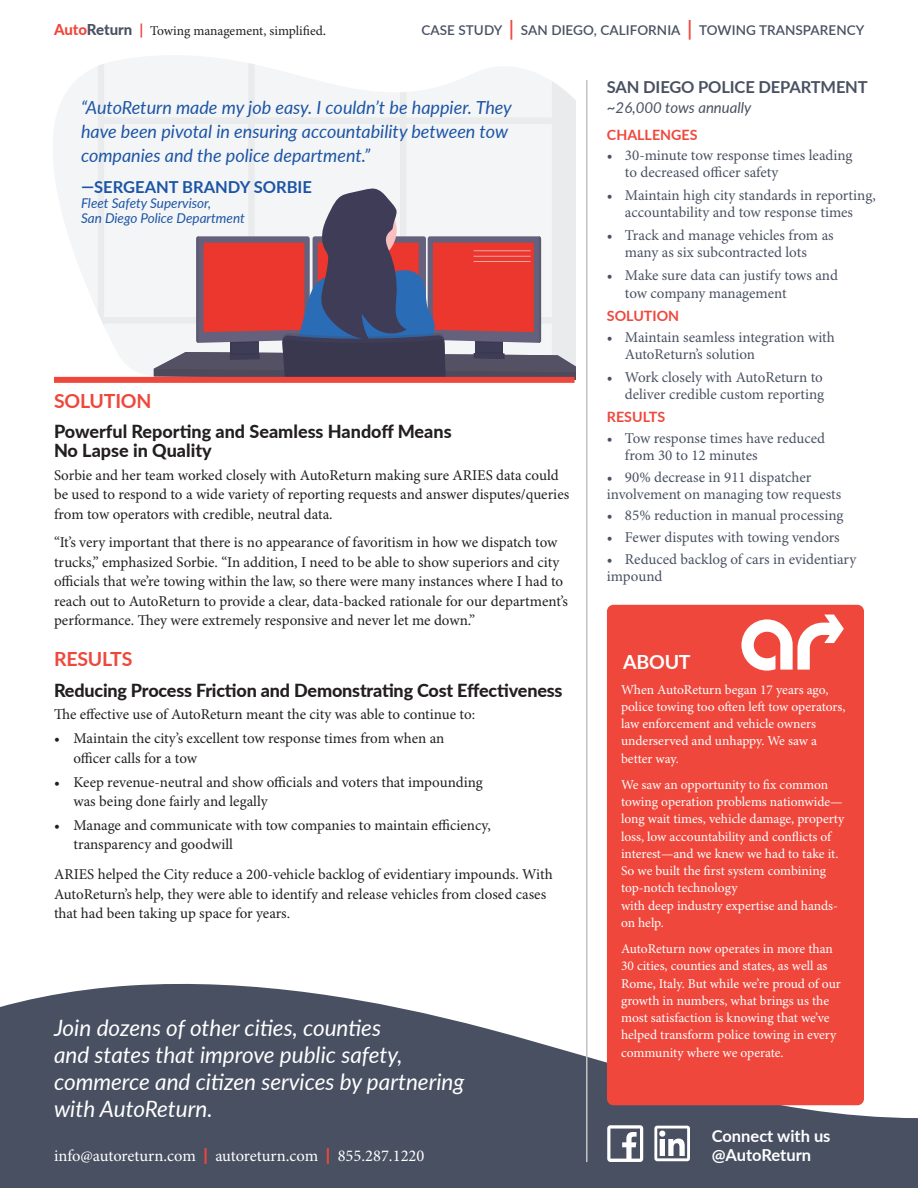
<style>
.page{position:relative;width:918px;height:1188px;background:#fff}
.page>*{position:absolute;margin:0;border:0;box-sizing:border-box;transform-origin:0 0}
.t1{font:italic 22.5px/27px "Lato";color:#fff}
.B_Heads{font:700 19.5px "Lato";letter-spacing:-.01em;color:#ef473c}
.B_Heads-2{font:700 19.5px "Lato";letter-spacing:-.01em;color:#fff}
.Body_Text{font:italic 18px/24px "Lato";color:#1c55a5}
.C_Heads{font:800 18px/19.5px "Lato";letter-spacing:-.01em;color:#231f20}
.t2{font:16.5px "Minion Pro";color:#fff}
.t3{font:700 16.5px/19.5px "Lato";color:#fff}
.Body_Text-2{font:700 16.5px "Lato";letter-spacing:-.01em;color:#495162}
.Body_Text-3{font:700 16.5px "Lato";color:#1c55a5}
.Body_Text-4{font:15px/19.5px "Minion Pro";color:#231f20}
.Body_Text-5{font:15px/17.2px "Minion Pro";letter-spacing:-.005em;color:#495162}
.Body_Text-6{font:italic 15px "Lato";color:#495162}
.C_Heads-2{font:700 14.25px "Lato";color:#ef473c}
.t4{font:13.5px/17.2px "Minion Pro";letter-spacing:-.005em;color:#fff}
.A_Heads{font:600 13.5px "Lato";letter-spacing:.005em;color:#495162}
.Body_Text-7{font:italic 13.5px/15px "Lato";color:#1c55a5}
.Body_Text-8{font:13.5px "Minion Pro";letter-spacing:-.005em;color:#231f20}
.s1{font-family:"Lato";font-weight:800;font-size:15px;color:#ef473c}
.s2{font-family:"Lato";font-weight:800;font-size:15px;color:#495162}
.s3{font-family:"Lato";font-weight:700;font-size:15px;color:#ef473c}
.s4{font-size:15px}
.s5{font-size:21px;color:#ef473c}
.s6{font-family:"Lato";font-weight:900;color:#ef473c}
</style>
<div class="page">
<svg style="left:53px;top:56px;width:190px;height:321px;fill:#f4f5f6"></svg>
<svg style="left:98px;top:63px;width:478px;height:314px;fill:#f4f5f6"></svg>
<svg style="left:154px;top:188px;width:422px;height:192px"></svg>
<svg style="left:0;top:984px;width:918px;height:204px;background:#626877"></svg>
<div style="left:607px;top:605px;width:257px;height:500px;background:#ef473c;border-radius:6px"></div>
<hr style="left:586px;top:80px;width:2px;height:1082px;background:#c4c4c4">
<div style="left:54px;top:377px;width:521px;height:6px;background:#ef473c"></div>
<svg style="left:741px;top:615px;width:103px;height:56px"></svg>
<img style="left:604px;top:1123px;width:41px;height:41px">
<svg style="left:654px;top:1126px;width:36px;height:35px"></svg>
<p class="Body_Text-8" style="left:54px;top:23px;width:274px"><span class="s1">Auto</span><span class="s2">Return</span> <span class="s3">|</span> Towing management, simplified<span class="s4">.</span></p>
<p class="A_Heads" style="left:421px;top:20px;width:445px">CASE STUDY <span class="s5">|</span> SAN DIEGO, CALIFORNIA <span class="s5">|</span> TOWING TRANSPARENCY</p>
<p class="Body_Text" style="left:81px;top:94px;width:432px">“AutoReturn made my job easy. I couldn’t be happier. They have been pivotal in ensuring accountability between tow companies and the police department.”</p>
<p class="Body_Text-3" style="left:81px;top:175px;width:232px">—SERGEANT BRANDY SORBIE</p>
<p class="Body_Text-7" style="left:81px;top:195px;width:165px">Fleet Safety Supervisor,<br>San Diego Police Department</p>
<p class="B_Heads" style="left:54px;top:387px;width:99px">SOLUTION</p>
<p class="C_Heads" style="left:54px;top:421px;width:399px">Powerful Reporting and Seamless Handoff Means<br>No Lapse in Quality</p>
<p class="Body_Text-4" style="left:54px;top:466px;width:517px">Sorbie and her team worked closely with AutoReturn making sure ARIES data could be used to respond to a wide variety of reporting requests and answer disputes/queries from tow operators with credible, neutral data.</p>
<p class="Body_Text-4" style="left:54px;top:533px;width:516px">“It’s very important that there is no appearance of favoritism in how we dispatch tow trucks,” emphasized Sorbie. “In addition, I need to be able to show superiors and city officials that we’re towing within the law, so there were many instances where I had to reach out to AutoReturn to provide a clear, data-backed rationale for our department’s performance. They were extremely responsive and never let me down.”</p>
<p class="B_Heads" style="left:54px;top:644px;width:80px">RESULTS</p>
<p class="C_Heads" style="left:54px;top:680px;width:510px">Reducing Process Friction and Demonstrating Cost Effectiveness</p>
<p class="Body_Text-4" style="left:54px;top:705px;width:423px">The effective use of AutoReturn meant the city was able to continue to:</p>
<p class="Body_Text-4" style="left:74px;top:729px;width:372px;text-indent:-20px">• Maintain the city’s excellent tow response times from when an officer calls for a tow</p>
<p class="Body_Text-4" style="left:74px;top:773px;width:411px;text-indent:-20px">• Keep revenue-neutral and show officials and voters that impounding was being done fairly and legally</p>
<p class="Body_Text-4" style="left:74px;top:816px;width:419px;text-indent:-20px">• Manage and communicate with tow companies to maintain efficiency, transparency and goodwill</p>
<p class="Body_Text-4" style="left:54px;top:865px;width:500px">ARIES helped the City reduce a 200-vehicle backlog of evidentiary impounds. With<br>AutoReturn’s help, they were able to identify and release vehicles from closed cases that had been taking up space for years.</p>
<p class="t1" style="left:54px;top:1013px;width:329px">Join dozens of other cities, counties</p>
<p class="t1" style="left:54px;top:1040px;width:350px">and states that improve public safety,</p>
<p class="t1" style="left:54px;top:1067px;width:412px">commerce and citizen services by partnering with AutoReturn.</p>
<p class="t2" style="left:54px;top:1146px;width:372px">info@autoreturn.com <span class="s6">|</span> autoreturn.com <span class="s6">|</span> 855.287.1220</p>
<p class="Body_Text-2" style="left:607px;top:75px;width:262px">SAN DIEGO POLICE DEPARTMENT</p>
<p class="Body_Text-6" style="left:607px;top:97px;width:146px">~26,000 tows annually</p>
<p class="C_Heads-2" style="left:607px;top:124px;width:92px">CHALLENGES</p>
<p class="Body_Text-5" style="left:625px;top:147px;width:229px;text-indent:-18px">• 30-minute tow response times leading to decreased officer safety</p>
<p class="Body_Text-5" style="left:607px;top:187px;width:270px;text-align:center">• Maintain high city standards in reporting, accountability and tow response times</p>
<p class="Body_Text-5" style="left:607px;top:227px;width:228px;text-align:center">• Track and manage vehicles from as many as six subcontracted lots</p>
<p class="Body_Text-5" style="left:625px;top:267px;width:215px;line-height:18px;text-indent:-18px">• Make sure data can justify tows and tow company management</p>
<p class="C_Heads-2" style="left:607px;top:306px;width:74px">SOLUTION</p>
<p class="Body_Text-5" style="left:625px;top:329px;width:211px;text-indent:-18px">• Maintain seamless integration with<br>AutoReturn’s solution</p>
<p class="Body_Text-5" style="left:607px;top:369px;width:219px;text-align:right">• Work closely with AutoReturn to deliver credible custom reporting</p>
<p class="C_Heads-2" style="left:607px;top:407px;width:60px">RESULTS</p>
<p class="Body_Text-5" style="left:625px;top:430px;width:202px;text-indent:-18px">• Tow response times have reduced from 30 to 12 minutes</p>
<p class="Body_Text-5" style="left:607px;top:469px;width:236px">• 90% decrease in 911 dispatcher involvement on managing tow requests</p>
<p class="Body_Text-5" style="left:607px;top:508px;width:238px">• 85% reduction in manual processing</p>
<p class="Body_Text-5" style="left:607px;top:529px;width:234px">• Fewer disputes with towing vendors</p>
<p class="Body_Text-5" style="left:607px;top:551px;width:251px">• Reduced backlog of cars in evidentiary impound</p>
<p class="B_Heads-2" style="left:623px;top:648px;width:69px">ABOUT</p>
<p class="t4" style="left:621px;top:681px;width:226px">When AutoReturn began 17 years ago, police towing too often left tow operators, law enforcement and vehicle owners underserved and unhappy. We saw a better way.</p>
<p class="t4" style="left:621px;top:777px;width:225px">We saw an opportunity to fix common towing operation problems nationwide— long wait times, vehicle damage, property loss, low accountability and conflicts of interest—and we knew we had to take it.<br>So we built the first system combining top-notch technology<br>with deep industry expertise and hands&shy;on help.</p>
<p class="t4" style="left:621px;top:941px;width:221px">AutoReturn now operates in more than 30 cities, counties and states, as well as Rome, Italy. But while we’re proud of our growth in numbers, what brings us the most satisfaction is knowing that we’ve helped transform police towing in every community where we operate.</p>
<p class="t3" style="left:712px;top:1125px;width:120px">Connect with us @AutoReturn</p>
</div>
